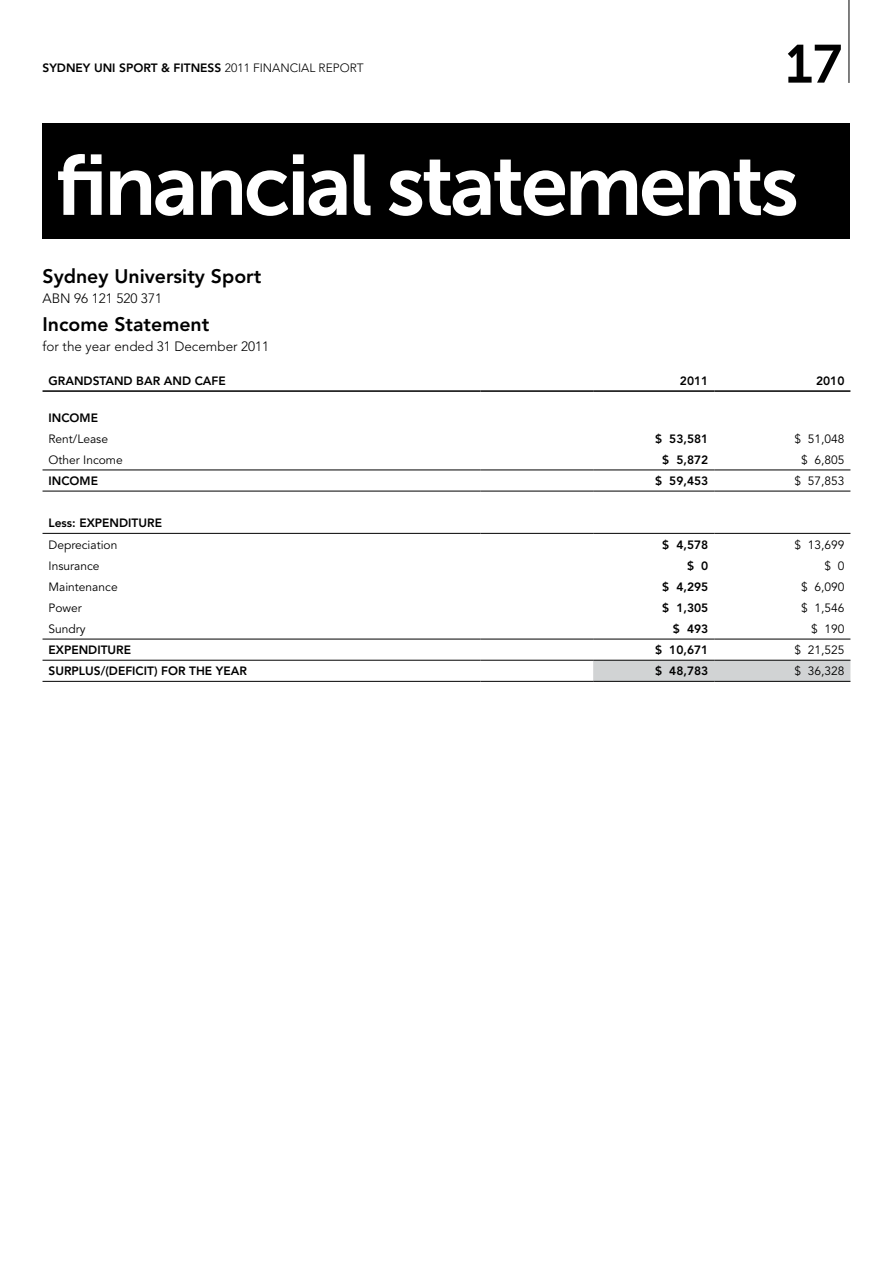
<style>
.page{position:relative;width:893px;height:1263px;background:#fff}
.page>*{position:absolute;margin:0;border:0;box-sizing:border-box;transform-origin:0 0}
.t1{font:85.2px "Museo Sans 700";letter-spacing:-.04em;color:#fff}
.t2{font:53.4px "Museo Sans 700";color:#000}
.t3{font:800 19.5px "Avenir";color:#000}
.t4{font:300 13.5px "Avenir";color:#000}
.t5{font:800 12px "Avenir";color:#000}
.t6{font:12px "Avenir";color:#000}
.s1{font-weight:300}
</style>
<div class="page">
<div style="left:43px;top:123px;width:807px;height:116px;background:#000"></div>
<hr style="left:849px;top:0;width:1px;height:83px;background:#000">
<div style="left:593px;top:661px;width:257px;height:20px;background:#d1d3d4"></div>
<hr style="left:43px;top:390px;width:437px;height:2px;background:#000">
<hr style="left:480px;top:390px;width:113px;height:2px;background:#000">
<hr style="left:593px;top:390px;width:121px;height:2px;background:#000">
<hr style="left:714px;top:390px;width:136px;height:2px;background:#000">
<hr style="left:43px;top:469px;width:437px;height:1px;background:#000">
<hr style="left:480px;top:469px;width:113px;height:1px;background:#000">
<hr style="left:593px;top:469px;width:121px;height:1px;background:#000">
<hr style="left:714px;top:469px;width:136px;height:1px;background:#000">
<hr style="left:43px;top:533px;width:437px;height:1px;background:#000">
<hr style="left:480px;top:533px;width:113px;height:1px;background:#000">
<hr style="left:593px;top:533px;width:121px;height:1px;background:#000">
<hr style="left:714px;top:533px;width:136px;height:1px;background:#000">
<hr style="left:43px;top:639px;width:437px;height:1px;background:#000">
<hr style="left:480px;top:639px;width:113px;height:1px;background:#000">
<hr style="left:593px;top:639px;width:121px;height:1px;background:#000">
<hr style="left:714px;top:639px;width:136px;height:1px;background:#000">
<hr style="left:43px;top:660px;width:437px;height:1px;background:#000">
<hr style="left:480px;top:660px;width:113px;height:1px;background:#000">
<hr style="left:593px;top:660px;width:121px;height:1px;background:#000">
<hr style="left:714px;top:660px;width:136px;height:1px;background:#000">
<hr style="left:43px;top:681px;width:437px;height:1px;background:#000">
<hr style="left:480px;top:681px;width:113px;height:1px;background:#000">
<hr style="left:593px;top:681px;width:121px;height:1px;background:#000">
<hr style="left:714px;top:681px;width:136px;height:1px;background:#000">
<hr style="left:43px;top:491px;width:437px;height:1px;background:#000">
<hr style="left:480px;top:491px;width:113px;height:1px;background:#000">
<hr style="left:593px;top:491px;width:121px;height:1px;background:#000">
<hr style="left:714px;top:491px;width:136px;height:1px;background:#000">
<p class="t5" style="left:43px;top:60px;width:323px">SYDNEY UNI SPORT &amp; FITNESS <span class="s1">2011 FINANCIAL REPORT</span></p>
<h2 class="t2" style="left:785px;top:34px;width:58px">17</h2>
<h1 class="t1" style="left:55px;top:138px;width:745px">financial statements</h1>
<h3 class="t3" style="left:43px;top:264px;width:220px">Sydney University Sport</h3>
<p class="t4" style="left:43px;top:291px;width:121px">ABN 96 121 520 371</p>
<h3 class="t3" style="left:43px;top:312px;width:168px">Income Statement</h3>
<p class="t4" style="left:43px;top:339px;width:228px">for the year ended 31 December 2011</p>
<p class="t5" style="left:49px;top:374px;width:10px">Grand</p>
<p class="t5" style="left:93px;top:374px;width:17px">Stand</p>
<p class="t5" style="left:136px;top:374px;width:38px">Bar and</p>
<p class="t5" style="left:195px;top:374px;width:9px">Cafe</p>
<p class="t5" style="left:680px;top:374px;width:30px">2011</p>
<p class="t5" style="left:816px;top:374px;width:30px">2010</p>
<p class="t5" style="left:49px;top:410px;width:51px">INCOME</p>
<p class="t6" style="left:49px;top:432px;width:61px">Rent/Lease</p>
<p class="t5" style="left:655px;top:431px;width:55px">$ 53,581</p>
<p class="t6" style="left:794px;top:432px;width:52px">$ 51,048</p>
<p class="t6" style="left:49px;top:453px;width:76px">Other Income</p>
<p class="t5" style="left:662px;top:453px;width:48px">$ 5,872</p>
<p class="t6" style="left:801px;top:453px;width:45px">$ 6,805</p>
<p class="t5" style="left:49px;top:474px;width:51px">INCOME</p>
<p class="t5" style="left:655px;top:474px;width:55px">$ 59,453</p>
<p class="t6" style="left:794px;top:474px;width:52px">$ 57,853</p>
<p class="t5" style="left:49px;top:516px;width:115px">Less: EXPENDITURE</p>
<p class="t6" style="left:49px;top:537px;width:70px">Depreciation</p>
<p class="t5" style="left:662px;top:537px;width:48px">$ 4,578</p>
<p class="t6" style="left:794px;top:537px;width:52px">$ 13,699</p>
<p class="t6" style="left:49px;top:559px;width:52px">Insurance</p>
<p class="t5" style="left:687px;top:558px;width:23px">$ 0</p>
<p class="t6" style="left:824px;top:559px;width:22px">$ 0</p>
<p class="t6" style="left:49px;top:580px;width:71px">Maintenance</p>
<p class="t5" style="left:662px;top:579px;width:48px">$ 4,295</p>
<p class="t6" style="left:801px;top:580px;width:45px">$ 6,090</p>
<p class="t6" style="left:49px;top:601px;width:35px">Power</p>
<p class="t5" style="left:662px;top:601px;width:48px">$ 1,305</p>
<p class="t6" style="left:801px;top:601px;width:45px">$ 1,546</p>
<p class="t6" style="left:49px;top:622px;width:39px">Sundry</p>
<p class="t5" style="left:673px;top:622px;width:37px">$ 493</p>
<p class="t6" style="left:811px;top:622px;width:35px">$ 190</p>
<p class="t5" style="left:49px;top:643px;width:84px">EXPENDITURE</p>
<p class="t5" style="left:655px;top:643px;width:55px">$ 10,671</p>
<p class="t6" style="left:794px;top:643px;width:52px">$ 21,525</p>
<p class="t5" style="left:49px;top:664px;width:200px">SURPLUS/(DEFICIT) FOR TH E YEAR</p>
<p class="t5" style="left:655px;top:664px;width:55px">$ 48,783</p>
<p class="t6" style="left:794px;top:664px;width:52px">$ 36,328</p>
</div>
